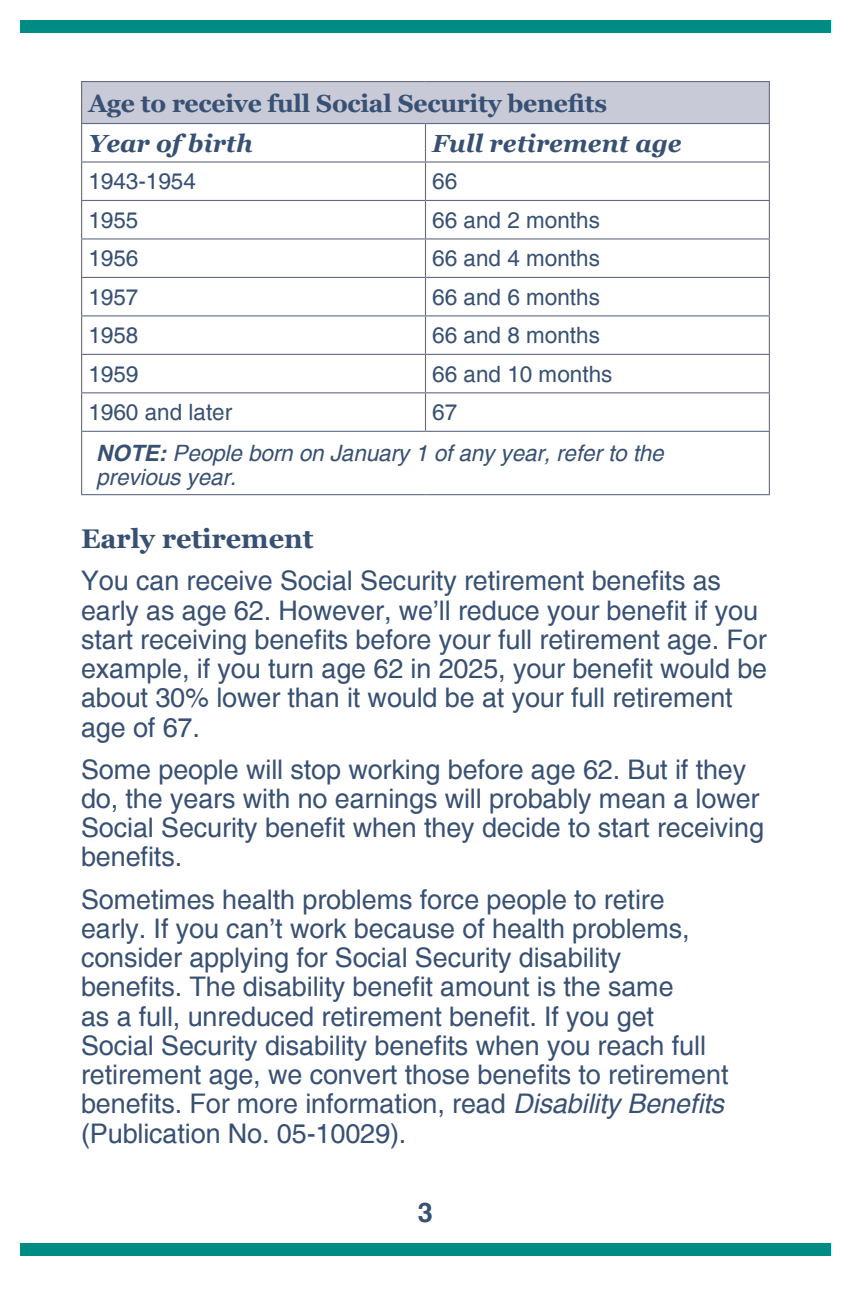
<style>
.page{position:relative;width:851px;height:1296px;background:#fff}
.page>*{position:absolute;margin:0;border:0;box-sizing:border-box;transform-origin:0 0}
.t1{font:27px/29.2px "Helvetica";letter-spacing:-.005em;color:#375073}
.t2{font:700 27px "Georgia";color:#375073}
.t3{font:700 27px "Helvetica";color:#375073}
.t4{font:700 24.75px "Georgia";letter-spacing:-.01em;color:#375073}
.t5{font:italic 700 24.75px "Georgia";color:#375073}
.t6{font:22.5px "Helvetica";color:#375073}
.t7{font:italic 22.5px/23.6px "Helvetica";letter-spacing:-.005em;color:#375073}
.s1{font-weight:700}
.s2{font-style:italic}
</style>
<div class="page">
<div style="left:20px;top:1243px;width:810px;height:13px;background:#008c84"></div>
<div style="left:20px;top:20px;width:810px;height:13px;background:#008c84"></div>
<div style="left:82px;top:82px;width:687px;height:42px;background:#c9cad7"></div>
<hr style="left:81px;top:163px;width:1px;height:37px;background:#626c89">
<hr style="left:425px;top:163px;width:1px;height:37px;background:#626c89">
<hr style="left:768px;top:163px;width:2px;height:37px;background:#626c89">
<hr style="left:81px;top:200px;width:344px;height:1px;background:#626c89">
<hr style="left:81px;top:201px;width:1px;height:37px;background:#626c89">
<hr style="left:425px;top:200px;width:345px;height:1px;background:#626c89">
<hr style="left:425px;top:201px;width:1px;height:37px;background:#626c89">
<hr style="left:768px;top:201px;width:2px;height:37px;background:#626c89">
<hr style="left:81px;top:81px;width:344px;height:1px;background:#626c89">
<hr style="left:81px;top:82px;width:1px;height:41px;background:#626c89">
<hr style="left:425px;top:81px;width:345px;height:1px;background:#626c89">
<hr style="left:768px;top:82px;width:2px;height:41px;background:#626c89">
<hr style="left:81px;top:123px;width:344px;height:1px;background:#626c89">
<hr style="left:81px;top:124px;width:1px;height:37px;background:#626c89">
<hr style="left:425px;top:123px;width:345px;height:1px;background:#626c89">
<hr style="left:425px;top:124px;width:1px;height:37px;background:#626c89">
<hr style="left:768px;top:124px;width:2px;height:37px;background:#626c89">
<hr style="left:81px;top:161px;width:344px;height:2px;background:#626c89">
<hr style="left:425px;top:161px;width:345px;height:2px;background:#626c89">
<hr style="left:81px;top:238px;width:344px;height:2px;background:#626c89">
<hr style="left:81px;top:240px;width:1px;height:37px;background:#626c89">
<hr style="left:425px;top:238px;width:345px;height:2px;background:#626c89">
<hr style="left:425px;top:240px;width:1px;height:37px;background:#626c89">
<hr style="left:768px;top:240px;width:2px;height:37px;background:#626c89">
<hr style="left:81px;top:277px;width:344px;height:1px;background:#626c89">
<hr style="left:81px;top:278px;width:1px;height:37px;background:#626c89">
<hr style="left:425px;top:277px;width:345px;height:1px;background:#626c89">
<hr style="left:425px;top:278px;width:1px;height:37px;background:#626c89">
<hr style="left:768px;top:278px;width:2px;height:37px;background:#626c89">
<hr style="left:81px;top:315px;width:344px;height:1px;background:#626c89">
<hr style="left:81px;top:316px;width:1px;height:38px;background:#626c89">
<hr style="left:425px;top:315px;width:345px;height:1px;background:#626c89">
<hr style="left:425px;top:316px;width:1px;height:38px;background:#626c89">
<hr style="left:768px;top:316px;width:2px;height:38px;background:#626c89">
<hr style="left:81px;top:354px;width:344px;height:1px;background:#626c89">
<hr style="left:81px;top:355px;width:1px;height:37px;background:#626c89">
<hr style="left:425px;top:354px;width:345px;height:1px;background:#626c89">
<hr style="left:425px;top:355px;width:1px;height:37px;background:#626c89">
<hr style="left:768px;top:355px;width:2px;height:37px;background:#626c89">
<hr style="left:81px;top:392px;width:344px;height:1px;background:#626c89">
<hr style="left:81px;top:393px;width:1px;height:38px;background:#626c89">
<hr style="left:425px;top:392px;width:345px;height:1px;background:#626c89">
<hr style="left:425px;top:393px;width:1px;height:38px;background:#626c89">
<hr style="left:768px;top:393px;width:2px;height:38px;background:#626c89">
<hr style="left:81px;top:431px;width:344px;height:1px;background:#626c89">
<hr style="left:81px;top:432px;width:1px;height:62px;background:#626c89">
<hr style="left:425px;top:431px;width:345px;height:1px;background:#626c89">
<hr style="left:768px;top:432px;width:2px;height:62px;background:#626c89">
<hr style="left:81px;top:494px;width:344px;height:1px;background:#626c89">
<hr style="left:425px;top:494px;width:345px;height:1px;background:#626c89">
<p class="t4" style="left:88px;top:87px;width:520px">Age to receive full Social Security benefits</p>
<p class="t5" style="left:88px;top:127px;width:166px">Year of birth</p>
<p class="t5" style="left:432px;top:127px;width:251px">Full retirement age</p>
<p class="t6" style="left:88px;top:168px;width:109px">1943-1954</p>
<p class="t6" style="left:432px;top:168px;width:27px">66</p>
<p class="t6" style="left:88px;top:207px;width:52px">1955</p>
<p class="t6" style="left:432px;top:207px;width:169px">66 and 2 months</p>
<p class="t6" style="left:88px;top:245px;width:52px">1956</p>
<p class="t6" style="left:432px;top:245px;width:169px">66 and 4 months</p>
<p class="t6" style="left:88px;top:284px;width:52px">1957</p>
<p class="t6" style="left:432px;top:284px;width:169px">66 and 6 months</p>
<p class="t6" style="left:88px;top:322px;width:52px">1958</p>
<p class="t6" style="left:432px;top:322px;width:169px">66 and 8 months</p>
<p class="t6" style="left:88px;top:361px;width:52px">1959</p>
<p class="t6" style="left:432px;top:361px;width:182px">66 and 10 months</p>
<p class="t6" style="left:88px;top:399px;width:145px">1960 and later</p>
<p class="t6" style="left:432px;top:399px;width:27px">67</p>
<p class="t7" style="left:96px;top:442px;width:569px"><span class="s1">NOTE:</span> People born on January 1 of any year, refer to the previous year.</p>
<h2 class="t2" style="left:81px;top:521px;width:234px">Early retirement</h2>
<p class="t1" style="left:81px;top:567px;width:687px">You can receive Social Security retirement benefits as early as age 62. However, we’ll reduce your benefit if you start receiving benefits before your full retirement age. For example, if you turn age 62 in 2025, your benefit would be about 30% lower than it would be at your full retirement age of 67.</p>
<p class="t1" style="left:81px;top:756px;width:684px">Some people will stop working before age 62. But if they do, the years with no earnings will probably mean a lower Social Security benefit when they decide to start receiving benefits.</p>
<p class="t1" style="left:81px;top:886px;width:649px">Sometimes health problems force people to retire early. If you can’t work because of health problems, consider applying for Social Security disability benefits. The disability benefit amount is the same<br>as a full, unreduced retirement benefit. If you get Social Security disability benefits when you reach full retirement age, we convert those benefits to retirement benefits. For more information, read <span class="s2">Disability Benefits </span>(Publication No. 05-10029).</p>
<p class="t3" style="left:418px;top:1196px;width:17px">3</p>
</div>
